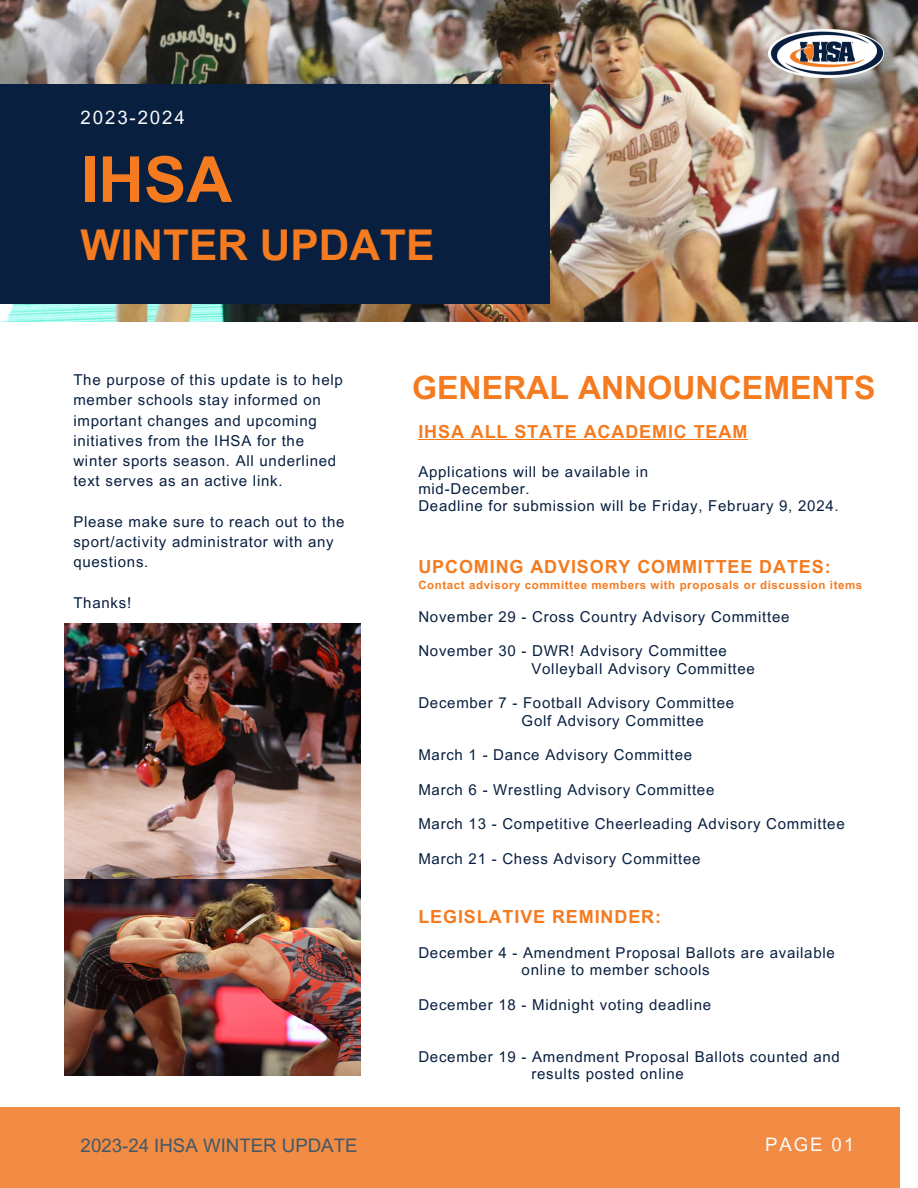
<style>
.page{position:relative;width:918px;height:1188px;background:#fff}
.page>*{position:absolute;margin:0;border:0;box-sizing:border-box;transform-origin:0 0}
.t1{font:700 63.45px "Arial MT Pro";color:#f47b20}
.t2{font:700 42.45px "Arial MT Pro";color:#f47b20}
.t3{font:700 32.1px "Arial MT Pro";color:#f47b20}
.t4{font:18.75px "Arial MT Pro";color:#435967}
.t5{font:18.75px "Arial MT Pro";letter-spacing:.1em;color:#fafafa}
.t6{font:18.6px "Arial MT Pro";letter-spacing:.1em;color:#fafafa}
.t7{font:700 18px "Arial MT Pro";letter-spacing:.05em;color:#f47b20}
.t8{font:15px/20.2px "Arial MT Pro";letter-spacing:.05em;color:#081f40}
.t9{font:700 11.55px "Arial MT Pro";letter-spacing:.05em;color:#f47b20}
</style>
<div class="page">
<img style="left:0;top:0;width:918px;height:321px">
<img style="left:65px;top:879px;width:296px;height:196px">
<img style="left:65px;top:623px;width:296px;height:256px">
<div style="left:0;top:84px;width:550px;height:219px;background:#081f40"></div>
<div style="left:0;top:1107px;width:900px;height:81px;background:#f28b43"></div>
<hr style="left:418px;top:439px;width:330px;height:1px;background:#f47b20">
<img style="left:769px;top:30px;width:115px;height:48px">
<p class="t5" style="left:81px;top:110px;width:106px">2023-2024</p>
<p class="t1" style="left:81px;top:156px;width:153px">IHSA</p>
<p class="t2" style="left:81px;top:230px;width:355px">WINTER UPDATE</p>
<p class="t8" style="left:73px;top:372px;width:271px">The purpose of this update is to help member schools stay informed on important changes and upcoming initiatives from the IHSA for the winter sports season. All underlined text serves as an active link.</p>
<p class="t8" style="left:73px;top:513px;width:273px">Please make sure to reach out to the sport/activity administrator with any questions.</p>
<p class="t8" style="left:73px;top:594px;width:59px">Thanks!</p>
<p class="t3" style="left:412px;top:376px;width:465px">GENERAL ANNOUNCEMENTS</p>
<p class="t7" style="left:418px;top:425px;width:330px">IHSA ALL STATE ACADEMIC TEAM</p>
<p class="t8" style="left:418px;top:463px;width:231px">Applications will be available in</p>
<p class="t8" style="left:418px;top:481px;width:113px">mid-December.</p>
<p class="t8" style="left:418px;top:498px;width:422px">Deadline for submission will be Friday, February 9, 2024.</p>
<p class="t7" style="left:418px;top:560px;width:414px">UPCOMING ADVISORY COMMITTEE DATES:</p>
<p class="t9" style="left:418px;top:581px;width:446px">Contact advisory committee members with proposals or discussion items</p>
<p class="t8" style="left:418px;top:608px;width:373px">November 29 - Cross Country Advisory Committee</p>
<p class="t8" style="left:418px;top:643px;width:310px">November 30 - DWR! Advisory Committee</p>
<p class="t8" style="left:531px;top:660px;width:225px">Volleyball Advisory Committee</p>
<p class="t8" style="left:418px;top:695px;width:317px">December 7 - Football Advisory Committee</p>
<p class="t8" style="left:522px;top:712px;width:184px">Golf Advisory Committee</p>
<p class="t8" style="left:418px;top:747px;width:275px">March 1 - Dance Advisory Committee</p>
<p class="t8" style="left:418px;top:781px;width:298px">March 6 - Wrestling Advisory Committee</p>
<p class="t8" style="left:418px;top:816px;width:428px">March 13 - Competitive Cheerleading Advisory Committee</p>
<p class="t8" style="left:418px;top:850px;width:284px">March 21 - Chess Advisory Committee</p>
<p class="t7" style="left:418px;top:909px;width:244px">LEGISLATIVE REMINDER:</p>
<p class="t8" style="left:418px;top:945px;width:418px">December 4 - Amendment Proposal Ballots are available</p>
<p class="t8" style="left:522px;top:962px;width:190px">online to member schools</p>
<p class="t8" style="left:418px;top:996px;width:294px">December 18 - Midnight voting deadline</p>
<p class="t8" style="left:418px;top:1048px;width:423px">December 19 - Amendment Proposal Ballots counted and</p>
<p class="t8" style="left:531px;top:1066px;width:154px">results posted online</p>
<p class="t4" style="left:81px;top:1138px;width:278px">2023-24 IHSA WINTER UPDATE</p>
<p class="t6" style="left:765px;top:1138px;width:90px">PAGE 01</p>
</div>
